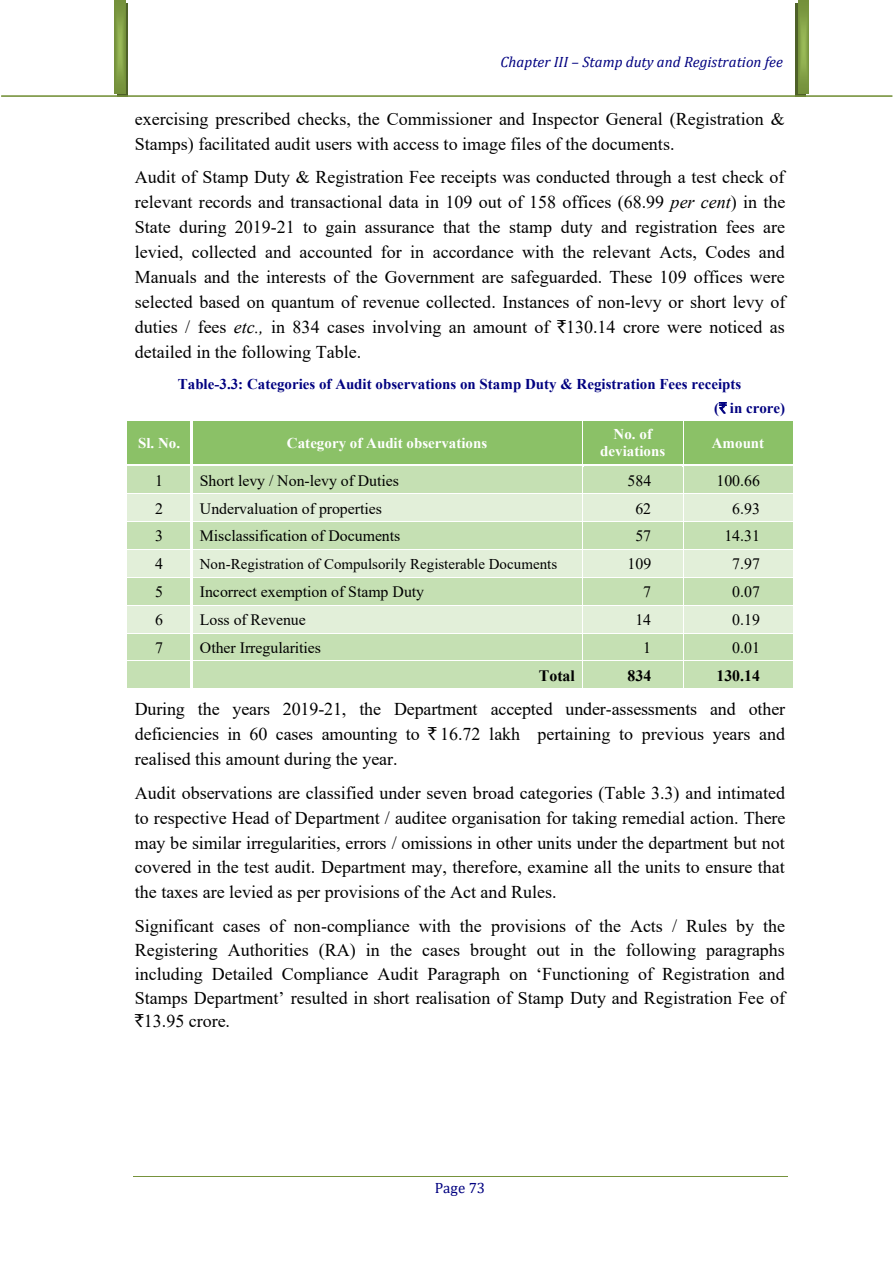
<style>
.page{position:relative;width:893px;height:1263px;background:#fff}
.page>*{position:absolute;margin:0;border:0;box-sizing:border-box;transform-origin:0 0}
.t1{font:18px/24.9px "Times New Roman";color:#000;text-align:justify}
.t2{font:15.9px "Times New Roman";color:#000}
.t3{font:700 15.9px "Times New Roman";color:#000}
.t4{font:700 15px/24.3px "Times New Roman";color:#000080}
.t5{font:700 15px/17.2px "Times New Roman";color:#fff;text-align:center}
.t6{font:15px "Times New Roman";color:#000}
.t7{font:italic 15px "Cambria";color:#000080}
.s1{font-style:italic}
.s2{font-family:"Rupee Foradian"}
.s3{font-family:"Rupee Foradian";font-weight:400}
</style>
<div class="page">
<hr style="left:133px;top:1176px;width:654px;height:1px;background:#76923c">
<svg style="left:117px;top:3px;width:11px;height:93px"></svg>
<svg style="left:114px;top:0;width:11px;height:94px"></svg>
<div style="left:795px;top:3px;width:11px;height:94px;background:#4e6128"></div>
<svg style="left:798px;top:0;width:11px;height:94px"></svg>
<hr style="left:1px;top:96px;width:891px;height:1px;background:#76923c">
<div style="left:127px;top:421px;width:63px;height:43px;background:#8bc167"></div>
<div style="left:193px;top:421px;width:389px;height:43px;background:#8bc167"></div>
<div style="left:583px;top:421px;width:99px;height:43px;background:#8bc167"></div>
<div style="left:683px;top:421px;width:110px;height:43px;background:#8bc167"></div>
<hr style="left:683px;top:420px;width:1px;height:44px;background:#fff">
<div style="left:127px;top:466px;width:63px;height:27px;background:#c5e0b3"></div>
<div style="left:193px;top:466px;width:389px;height:27px;background:#c5e0b3"></div>
<div style="left:583px;top:466px;width:99px;height:27px;background:#c5e0b3"></div>
<div style="left:683px;top:466px;width:110px;height:27px;background:#c5e0b3"></div>
<hr style="left:127px;top:466px;width:64px;height:1px;background:#c5e0b3">
<hr style="left:585px;top:466px;width:98px;height:1px;background:#c5e0b3">
<div style="left:127px;top:494px;width:63px;height:27px;background:#e2efd9"></div>
<div style="left:193px;top:494px;width:389px;height:27px;background:#e2efd9"></div>
<div style="left:583px;top:494px;width:99px;height:27px;background:#e2efd9"></div>
<div style="left:683px;top:494px;width:110px;height:27px;background:#e2efd9"></div>
<div style="left:127px;top:522px;width:63px;height:27px;background:#c5e0b3"></div>
<div style="left:193px;top:522px;width:389px;height:27px;background:#c5e0b3"></div>
<div style="left:583px;top:522px;width:99px;height:27px;background:#c5e0b3"></div>
<div style="left:683px;top:522px;width:110px;height:27px;background:#c5e0b3"></div>
<div style="left:127px;top:550px;width:63px;height:27px;background:#e2efd9"></div>
<div style="left:193px;top:550px;width:389px;height:27px;background:#e2efd9"></div>
<div style="left:583px;top:550px;width:99px;height:27px;background:#e2efd9"></div>
<div style="left:683px;top:550px;width:110px;height:27px;background:#e2efd9"></div>
<div style="left:127px;top:578px;width:63px;height:27px;background:#c5e0b3"></div>
<div style="left:193px;top:578px;width:389px;height:27px;background:#c5e0b3"></div>
<div style="left:583px;top:578px;width:99px;height:27px;background:#c5e0b3"></div>
<div style="left:683px;top:578px;width:110px;height:27px;background:#c5e0b3"></div>
<div style="left:127px;top:606px;width:63px;height:27px;background:#e2efd9"></div>
<div style="left:193px;top:606px;width:389px;height:27px;background:#e2efd9"></div>
<div style="left:583px;top:606px;width:99px;height:27px;background:#e2efd9"></div>
<div style="left:683px;top:606px;width:110px;height:27px;background:#e2efd9"></div>
<div style="left:127px;top:633px;width:63px;height:28px;background:#c5e0b3"></div>
<div style="left:193px;top:633px;width:389px;height:28px;background:#c5e0b3"></div>
<div style="left:583px;top:633px;width:99px;height:28px;background:#c5e0b3"></div>
<div style="left:683px;top:633px;width:110px;height:28px;background:#c5e0b3"></div>
<hr style="left:127px;top:633px;width:64px;height:1px;background:#fff">
<hr style="left:193px;top:633px;width:389px;height:1px;background:#fff">
<hr style="left:583px;top:633px;width:100px;height:1px;background:#fff">
<hr style="left:683px;top:633px;width:110px;height:1px;background:#fff">
<div style="left:127px;top:661px;width:63px;height:27px;background:#c5e0b3"></div>
<div style="left:193px;top:661px;width:389px;height:27px;background:#c5e0b3"></div>
<div style="left:583px;top:661px;width:99px;height:27px;background:#c5e0b3"></div>
<div style="left:683px;top:661px;width:110px;height:27px;background:#c5e0b3"></div>
<hr style="left:127px;top:661px;width:64px;height:1px;background:#fff">
<hr style="left:193px;top:661px;width:389px;height:1px;background:#fff">
<hr style="left:583px;top:661px;width:100px;height:1px;background:#fff">
<hr style="left:683px;top:661px;width:110px;height:1px;background:#fff">
<svg style="left:683px;top:466px;width:2px;height:222px"></svg>
<p class="t7" style="left:501px;top:52px;width:284px">Chapter III – Stamp duty and Registration fee</p>
<p class="t1" style="left:135px;top:106px;width:651px">exercising prescribed checks, the Commissioner and Inspector General (Registration &amp;<br>Stamps) facilitated audit users with access to image files of the documents.</p>
<p class="t1" style="left:135px;top:164px;width:652px">Audit of Stamp Duty &amp; Registration Fee receipts was conducted through a test check of relevant records and transactional data in 109 out of 158 offices (68.99 <span class="s1">per cent</span>) in the State during 2019-21 to gain assurance that the stamp duty and registration fees are levied, collected and accounted for in accordance with the relevant Acts, Codes and Manuals and the interests of the Government are safeguarded. These 109 offices were selected based on quantum of revenue collected. Instances of non-levy or short levy of duties / fees <span class="s1">etc.,</span> in 834 cases involving an amount of <span class="s2">`</span>130.14 crore were noticed as detailed in the following Table.</p>
<p class="t4" style="left:714px;top:371px;width:72px;text-indent:-536px">Table-3.3: Categories of Audit observations on Stamp Duty &amp; Registration Fees receipts<br>(<span class="s3">`</span> in crore)</p>
<p class="t5" style="left:138px;top:434px;width:44px">Sl. No.</p>
<p class="t5" style="left:287px;top:434px;width:202px">Category of Audit observations</p>
<p class="t5" style="left:600px;top:425px;width:66px">No. of deviations</p>
<p class="t5" style="left:712px;top:434px;width:54px">Amount</p>
<p class="t2" style="left:155px;top:469px;width:9px">1</p>
<p class="t2" style="left:200px;top:469px;width:201px">Short levy / Non-levy of Duties</p>
<p class="t2" style="left:628px;top:469px;width:25px">584</p>
<p class="t2" style="left:716px;top:469px;width:45px">100.66</p>
<p class="t2" style="left:155px;top:497px;width:9px">2</p>
<p class="t2" style="left:200px;top:497px;width:184px">Undervaluation of properties</p>
<p class="t2" style="left:635px;top:497px;width:17px">62</p>
<p class="t2" style="left:732px;top:497px;width:29px">6.93</p>
<p class="t2" style="left:155px;top:525px;width:9px">3</p>
<p class="t2" style="left:200px;top:525px;width:202px">Misclassification of Documents</p>
<p class="t2" style="left:635px;top:525px;width:17px">57</p>
<p class="t2" style="left:724px;top:525px;width:37px">14.31</p>
<p class="t2" style="left:155px;top:553px;width:9px">4</p>
<p class="t6" style="left:200px;top:554px;width:359px">Non-Registration of Compulsorily Registerable Documents</p>
<p class="t2" style="left:628px;top:553px;width:25px">109</p>
<p class="t2" style="left:732px;top:553px;width:29px">7.97</p>
<p class="t2" style="left:155px;top:580px;width:9px">5</p>
<p class="t2" style="left:200px;top:580px;width:226px">Incorrect exemption of Stamp Duty</p>
<p class="t2" style="left:643px;top:580px;width:9px">7</p>
<p class="t2" style="left:732px;top:580px;width:29px">0.07</p>
<p class="t2" style="left:155px;top:608px;width:9px">6</p>
<p class="t2" style="left:200px;top:608px;width:108px">Loss of Revenue</p>
<p class="t2" style="left:635px;top:608px;width:17px">14</p>
<p class="t2" style="left:732px;top:608px;width:29px">0.19</p>
<p class="t2" style="left:155px;top:636px;width:9px">7</p>
<p class="t2" style="left:200px;top:636px;width:123px">Other Irregularities</p>
<p class="t2" style="left:643px;top:636px;width:9px">1</p>
<p class="t2" style="left:732px;top:636px;width:29px">0.01</p>
<p class="t3" style="left:539px;top:664px;width:38px">Total</p>
<p class="t3" style="left:628px;top:664px;width:25px">834</p>
<p class="t3" style="left:716px;top:664px;width:45px">130.14</p>
<p class="t1" style="left:135px;top:696px;width:652px">During the years 2019-21, the Department accepted under-assessments and other deficiencies in 60 cases amounting to <span class="s2">`</span> 16.72 lakh pertaining to previous years and realised this amount during the year.</p>
<p class="t1" style="left:135px;top:780px;width:652px">Audit observations are classified under seven broad categories (Table 3.3) and intimated to respective Head of Department / auditee organisation for taking remedial action. There may be similar irregularities, errors / omissions in other units under the department but not covered in the test audit. Department may, therefore, examine all the units to ensure that the taxes are levied as per provisions of the Act and Rules.</p>
<p class="t1" style="left:135px;top:913px;width:652px;line-height:23.9px">Significant cases of non-compliance with the provisions of the Acts / Rules by the Registering Authorities (RA) in the cases brought out in the following paragraphs including Detailed Compliance Audit Paragraph on ‘Functioning of Registration and Stamps Department’ resulted in short realisation of Stamp Duty and Registration Fee of <span class="s2">`</span>13.95 crore.</p>
</div>
